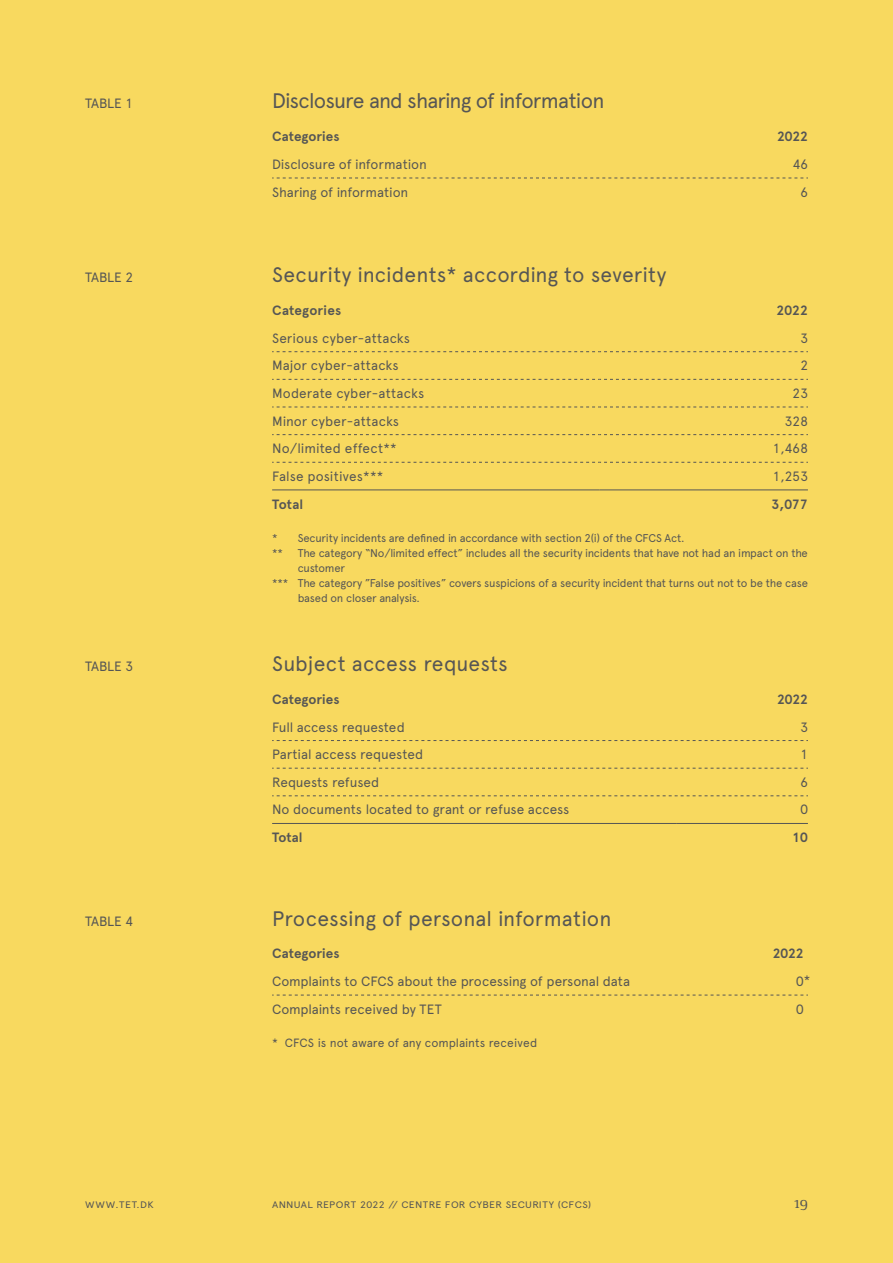
<style>
.page{position:relative;width:893px;height:1263px;background:#fff}
.page>*{position:absolute;margin:0;border:0;box-sizing:border-box;transform-origin:0 0}
.t1{font:21px "Apercu 2";letter-spacing:-.005em;color:#565655}
.t2{font:21px "Apercu 2";letter-spacing:-.045em;color:#565655}
.t3{font:15px "Demos Next Pro";color:#565655}
.t4{font:13.5px "Apercu 2";letter-spacing:-.005em;color:#565655}
.t5{font:13.5px "Apercu Bold 2";color:#565655}
.t6{font:12px "Apercu 2";color:#565655}
.t7{font:11.25px/15px "Apercu 2";letter-spacing:-.02em;color:#565655}
.t8{font:9.45px "Apercu 3";letter-spacing:.03em;color:#565655;scale:1.11 1}
</style>
<div class="page">
<div style="left:1px;top:0;width:892px;height:1263px;background:#f8d95f"></div>
<svg style="left:272px;top:177px;width:536px;height:2px"></svg>
<svg style="left:272px;top:351px;width:536px;height:1px"></svg>
<svg style="left:272px;top:379px;width:536px;height:1px"></svg>
<svg style="left:272px;top:407px;width:536px;height:1px"></svg>
<svg style="left:272px;top:434px;width:536px;height:1px"></svg>
<hr style="left:272px;top:489px;width:328px;height:1px;background:#565655">
<hr style="left:600px;top:489px;width:208px;height:1px;background:#565655">
<svg style="left:272px;top:462px;width:536px;height:1px"></svg>
<svg style="left:272px;top:740px;width:536px;height:1px"></svg>
<svg style="left:272px;top:768px;width:536px;height:1px"></svg>
<svg style="left:272px;top:795px;width:536px;height:1px"></svg>
<hr style="left:272px;top:823px;width:404px;height:1px;background:#565655">
<hr style="left:676px;top:823px;width:132px;height:1px;background:#565655">
<svg style="left:272px;top:995px;width:536px;height:1px"></svg>
<p class="t4" style="left:85px;top:96px;width:49px">TABLE 1</p>
<h1 class="t2" style="left:272px;top:88px;width:334px">Disclosure and sharing of information</h1>
<p class="t5" style="left:272px;top:128px;width:69px">Categories</p>
<p class="t5" style="left:777px;top:128px;width:32px">2022</p>
<p class="t4" style="left:272px;top:156px;width:156px">Disclosure of information</p>
<p class="t4" style="left:793px;top:156px;width:17px">46</p>
<p class="t4" style="left:272px;top:184px;width:138px">Sharing of information</p>
<p class="t4" style="left:800px;top:184px;width:9px">6</p>
<p class="t4" style="left:85px;top:269px;width:49px">TABLE 2</p>
<h1 class="t1" style="left:272px;top:262px;width:396px">Security incidents* according to severity</h1>
<p class="t5" style="left:272px;top:302px;width:71px">Categories</p>
<p class="t5" style="left:776px;top:302px;width:33px">2022</p>
<p class="t4" style="left:272px;top:330px;width:139px">Serious cyber-attacks</p>
<p class="t4" style="left:800px;top:330px;width:9px">3</p>
<p class="t4" style="left:272px;top:357px;width:128px">Major cyber-attacks</p>
<p class="t4" style="left:800px;top:357px;width:9px">2</p>
<p class="t4" style="left:272px;top:385px;width:154px">Moderate cyber-attacks</p>
<p class="t4" style="left:793px;top:385px;width:17px">23</p>
<p class="t4" style="left:272px;top:413px;width:128px">Minor cyber-attacks</p>
<p class="t4" style="left:785px;top:413px;width:25px">328</p>
<p class="t4" style="left:272px;top:440px;width:126px">No/limited effect**</p>
<p class="t4" style="left:773px;top:440px;width:37px">1,468</p>
<p class="t4" style="left:272px;top:468px;width:113px">False positives***</p>
<p class="t4" style="left:773px;top:468px;width:37px">1,253</p>
<p class="t5" style="left:272px;top:496px;width:33px">Total</p>
<p class="t5" style="left:771px;top:496px;width:38px">3,077</p>
<p class="t7" style="left:272px;top:530px;width:414px">* Security incidents are defined in accordance with section 2(i) of the CFCS Act. **</p>
<p class="t7" style="left:298px;top:545px;width:512px">The category “No/limited effect” includes all the security incidents that have not had an impact on the</p>
<p class="t7" style="left:298px;top:560px;width:49px">customer</p>
<p class="t7" style="left:272px;top:575px;width:537px">*** The category ”False positives” covers suspicions of a security incident that turns out not to be the case</p>
<p class="t7" style="left:298px;top:590px;width:124px">based on closer analysis.</p>
<p class="t4" style="left:85px;top:658px;width:49px">TABLE 3</p>
<h1 class="t1" style="left:272px;top:651px;width:237px">Subject access requests</h1>
<p class="t5" style="left:272px;top:691px;width:69px">Categories</p>
<p class="t5" style="left:777px;top:691px;width:32px">2022</p>
<p class="t4" style="left:272px;top:719px;width:134px">Full access requested</p>
<p class="t4" style="left:800px;top:719px;width:9px">3</p>
<p class="t4" style="left:272px;top:746px;width:153px">Partial access requested</p>
<p class="t4" style="left:800px;top:746px;width:9px">1</p>
<p class="t4" style="left:272px;top:774px;width:109px">Requests refused</p>
<p class="t4" style="left:800px;top:774px;width:9px">6</p>
<p class="t4" style="left:272px;top:802px;width:299px">No documents located to grant or refuse access</p>
<p class="t4" style="left:800px;top:802px;width:9px">0</p>
<p class="t5" style="left:272px;top:829px;width:32px">Total</p>
<p class="t5" style="left:792px;top:829px;width:17px">10</p>
<p class="t4" style="left:85px;top:913px;width:49px">TABLE 4</p>
<h1 class="t1" style="left:272px;top:905px;width:341px">Processing of personal information</h1>
<p class="t5" style="left:272px;top:945px;width:69px">Categories</p>
<p class="t5" style="left:773px;top:945px;width:32px">2022</p>
<p class="t4" style="left:272px;top:973px;width:359px">Complaints to CFCS about the processing of personal data</p>
<p class="t4" style="left:796px;top:973px;width:16px">0*</p>
<p class="t4" style="left:272px;top:1001px;width:171px">Complaints received by TET</p>
<p class="t4" style="left:796px;top:1001px;width:9px">0</p>
<p class="t6" style="left:272px;top:1035px;width:267px">* CFCS is not aware of any complaints received</p>
<p class="t8" style="left:85px;top:1199px;width:63px">WWW.TET.DK</p>
<p class="t8" style="left:272px;top:1199px;width:289px">ANNUAL REPORT 2022 // CENTRE FOR CYBER SECURITY (CFCS)</p>
<p class="t3" style="left:794px;top:1192px;width:15px">19</p>
</div>
